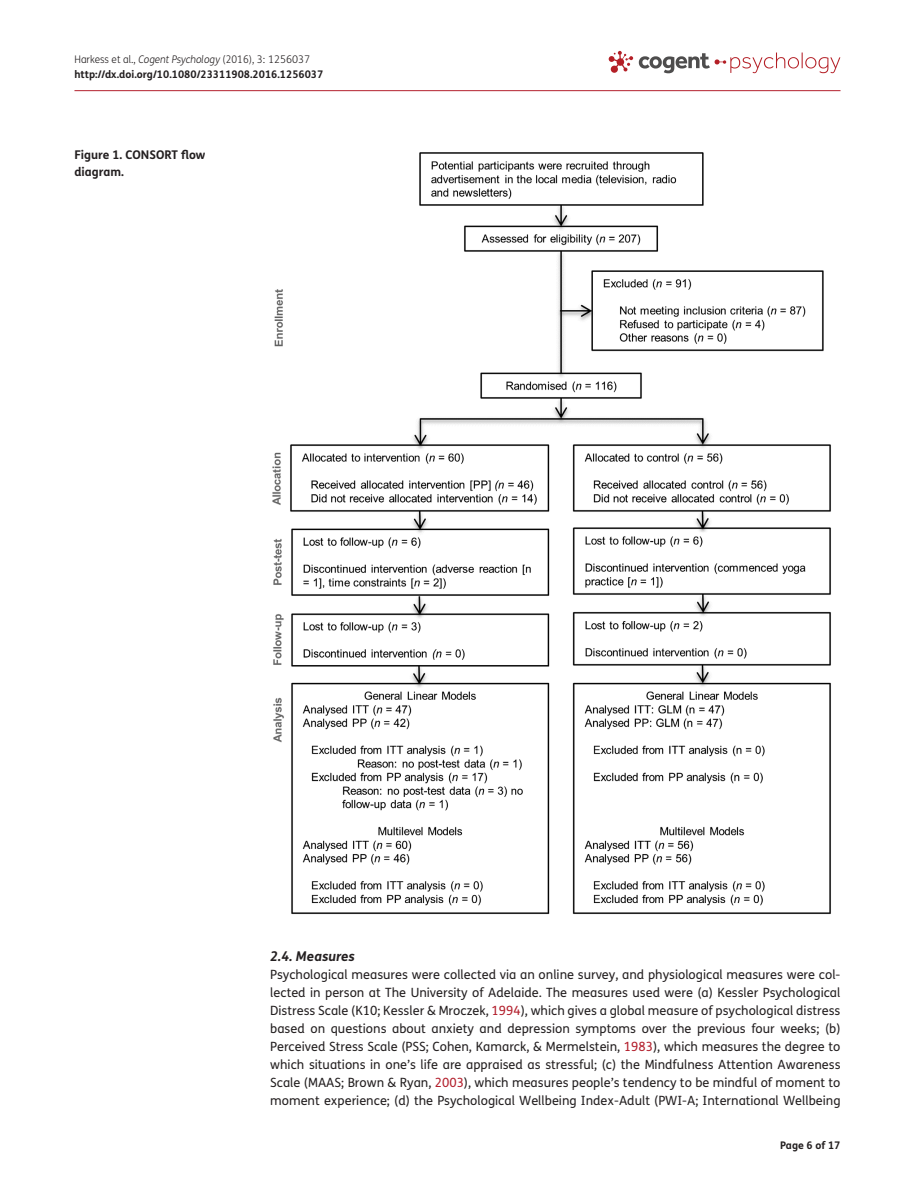
<style>
.page{position:relative;width:915px;height:1191px;background:#fff}
.page>*{position:absolute;margin:0;border:0;box-sizing:border-box;transform-origin:0 0}
.t1{font:italic 700 13.5px "FS Me Pro";color:#231f20}
.t2{font:12.75px/18px "FS Me Pro";color:#231f20;text-align:justify}
.t3{font:700 12px/16.5px "FS Me Pro";color:#231f20}
.t4{font:700 10.5px/15px "FS Me Pro";color:#231f20}
.s1{font-weight:300}
.s2{font-weight:300;font-style:italic}
.s3{color:#b3202d}
</style>
<div class="page">
<hr style="left:74px;top:90px;width:766px;height:1px;background:#b3202d">
<svg style="left:608px;top:51px;width:232px;height:22px"></svg>
<img style="left:272px;top:152px;width:559px;height:763px">
<p class="t4" style="left:74px;top:51px;width:250px"><span class="s1">Harkess et al.,</span> <span class="s2">Cogent Psychology</span> <span class="s1">(2016), 3: 1256037 </span>http://dx.doi.org/10.1080/23311908.2016.1256037</p>
<p class="t3" style="left:74px;top:146px;width:132px">Figure 1. CONSORT flow diagram.</p>
<p class="t1" style="left:270px;top:946px;width:86px">2.4. Measures</p>
<p class="t2" style="left:270px;top:965px;width:571px">Psychological measures were collected via an online survey, and physiological measures were col&shy;lected in person at The University of Adelaide. The measures used were (a) Kessler Psychological Distress Scale (K10; Kessler &amp; Mroczek, <span class="s3">1994</span>), which gives a global measure of psychological distress based on questions about anxiety and depression symptoms over the previous four weeks; (b)<br>Perceived Stress Scale (PSS; Cohen, Kamarck, &amp; Mermelstein, <span class="s3">1983</span>), which measures the degree to which situations in one’s life are appraised as stressful; (c) the Mindfulness Attention Awareness Scale (MAAS; Brown &amp; Ryan, <span class="s3">2003</span>), which measures people’s tendency to be mindful of moment to moment experience; (d) the Psychological Wellbeing Index-Adult (PWI-A; International Wellbeing</p>
<p class="t4" style="left:780px;top:1137px;width:62px">Page 6 of 17</p>
</div>
